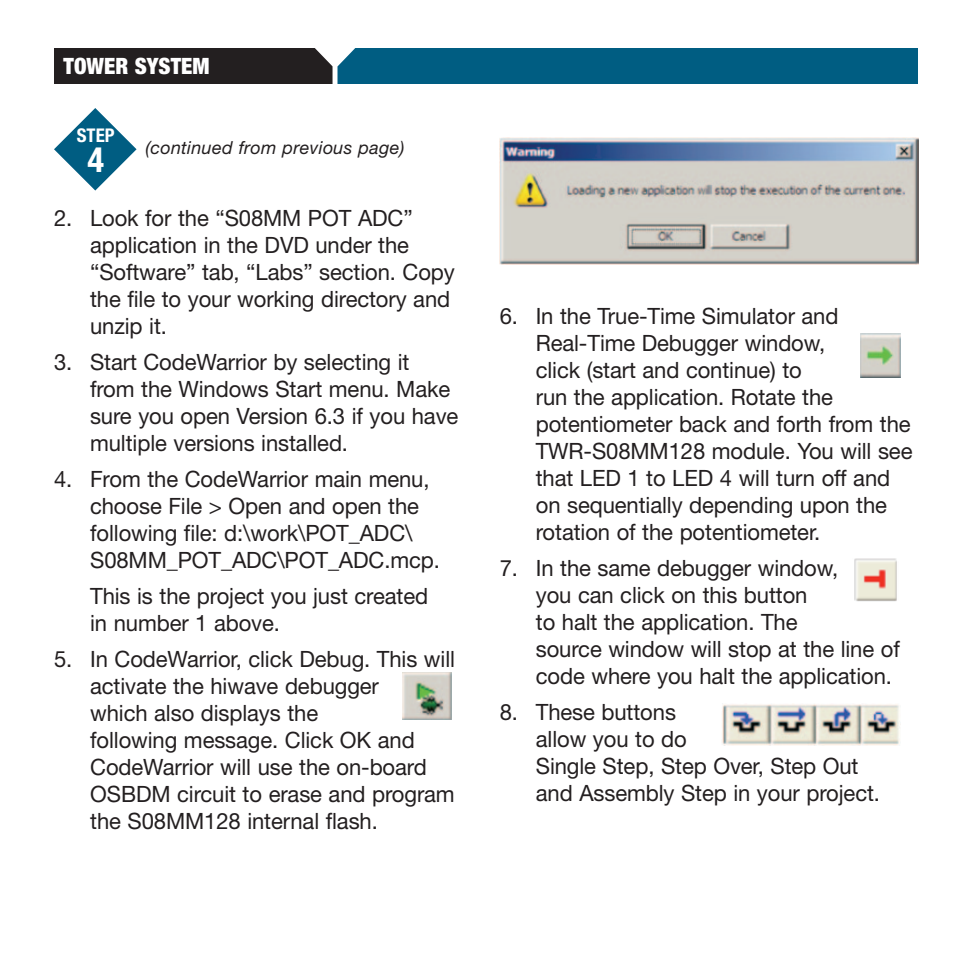
<style>
.page{position:relative;width:972px;height:972px;background:#fff}
.page>*{position:absolute;margin:0;border:0;box-sizing:border-box;transform-origin:0 0}
.t1{font:700 condensed 34.8px "Helvetica Neue LT Pro";color:#fff}
.t2{font:22.5px/27px "Helvetica Neue LT Pro";letter-spacing:-.005em;color:#231f20}
.t3{font:900 condensed 22.5px "Helvetica Neue LT Pro";color:#fff}
.t4{font:700 condensed 18.9px "Helvetica Neue LT Pro";color:#fff}
.t5{font:italic 18px "Helvetica Neue LT Pro";letter-spacing:.015em;color:#231f20}
</style>
<div class="page">
<svg style="left:54px;top:48px;width:864px;height:36px;background:#0f4b64"></svg>
<svg style="left:54px;top:108px;width:83px;height:83px"></svg>
<img style="left:403px;top:673px;width:48px;height:46px">
<img style="left:854px;top:558px;width:43px;height:44px">
<img style="left:860px;top:334px;width:41px;height:44px">
<img style="left:500px;top:138px;width:419px;height:126px">
<img style="left:722px;top:704px;width:179px;height:41px">
<p class="t3" style="left:64px;top:52px;width:147px">TOWER SYSTEM</p>
<p class="t4" style="left:77px;top:124px;width:39px">STEP</p>
<h1 class="t1" style="left:87px;top:138px;width:18px">4</h1>
<p class="t5" style="left:146px;top:137px;width:260px">(continued from previous page)</p>
<p class="t2" style="left:90px;top:204px;width:366px;text-indent:-36px">2. Look for the “S08MM POT ADC” application in the DVD under the “Software” tab, “Labs” section. Copy the file to your working directory and unzip it.</p>
<p class="t2" style="left:90px;top:348px;width:370px;text-indent:-36px">3. Start CodeWarrior by selecting it from the Windows Start menu. Make sure you open Version 6.3 if you have multiple versions installed.</p>
<p class="t2" style="left:90px;top:465px;width:351px;text-indent:-36px">4. From the CodeWarrior main menu, choose File &gt; Open and open the following file: d:\work\POT_ADC\<br>S08MM_POT_ADC\POT_ADC.mcp.</p>
<p class="t2" style="left:90px;top:582px;width:340px">This is the project you just created in number 1 above.</p>
<p class="t2" style="left:90px;top:645px;width:366px;text-indent:-36px">5. In CodeWarrior, click Debug. This will activate the hiwave debugger<br>which also displays the<br>following message. Click OK and<br>CodeWarrior will use the on-board<br>OSBDM circuit to erase and program the S08MM128 internal flash.</p>
<p class="t2" style="left:536px;top:302px;width:378px;text-indent:-36px">6. In the True-Time Simulator and<br>Real-Time Debugger window,<br>click (start and continue) to<br>run the application. Rotate the potentiometer back and forth from the<br>TWR-S08MM128 module. You will see that LED 1 to LED 4 will turn off and on sequentially depending upon the rotation of the potentiometer.</p>
<p class="t2" style="left:536px;top:554px;width:366px;text-indent:-36px">7. In the same debugger window,<br>you can click on this button<br>to halt the application. The<br>source window will stop at the line of code where you halt the application.</p>
<p class="t2" style="left:536px;top:698px;width:346px;text-indent:-36px">8. These buttons<br>allow you to do<br>Single Step, Step Over, Step Out and Assembly Step in your project.</p>
</div>
